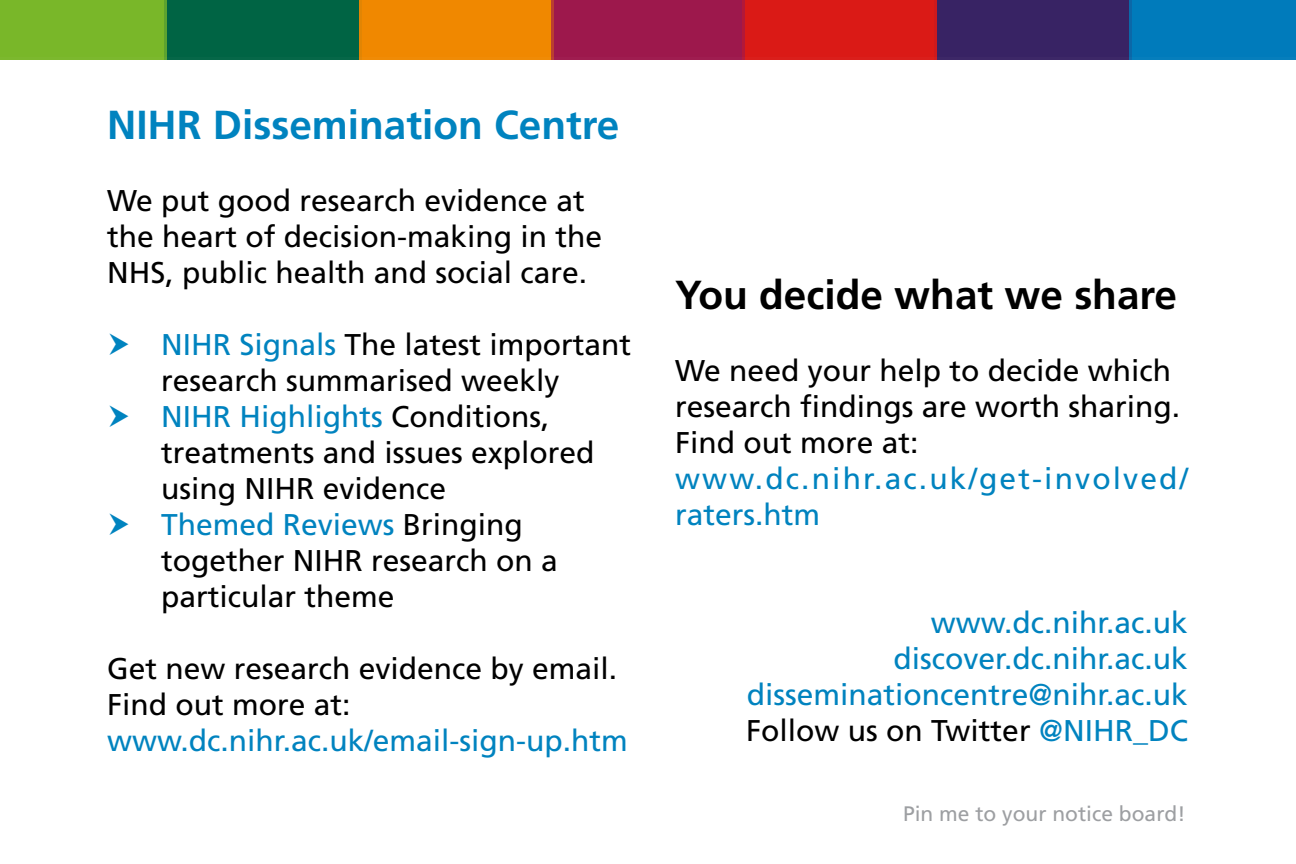
<style>
.page{position:relative;width:1296px;height:864px;background:#fff}
.page>*{position:absolute;margin:0;border:0;box-sizing:border-box;transform-origin:0 0}
.t1{font:700 40.5px "Frutiger LT Std";color:#0083bf}
.t2{font:700 40.5px "Frutiger LT Std";color:#000}
.t3{font:30px/36px "Frutiger LT Std";color:#000}
.t4{font:30px/36px "Frutiger LT Std";color:#0083bf;text-align:right}
.t5{font:30px/36px "Frutiger LT Std";letter-spacing:.07em;color:#0083bf}
.t6{font:21px "Frutiger LT Std";color:#9d9fa2}
.s1{color:#0083bf}
.s2{color:#000}
</style>
<div class="page">
<img style="left:0;top:0;width:1296px;height:59px">
<h1 class="t1" style="left:107px;top:101px;width:514px">NIHR Dissemination Centre</h1>
<p class="t3" style="left:107px;top:183px;width:497px">We put good research evidence at the heart of decision-making in the<br>NHS, public health and social care.</p>
<p class="t3" style="left:161px;top:327px;width:472px"><span class="s1">NIHR Signals</span> The latest important research summarised weekly<br><span class="s1">NIHR Highlights</span> Conditions, treatments and issues explored using NIHR evidence<br><span class="s1">Themed Reviews</span> Bringing together NIHR research on a particular theme</p>
<p class="t3" style="left:107px;top:651px;width:512px">Get new research evidence by email.<br>Find out more at:</p>
<p class="t4" style="left:107px;top:723px;width:522px">www.dc.nihr.ac.uk/email-sign-up.htm</p>
<h1 class="t2" style="left:675px;top:271px;width:503px">You decide what we share</h1>
<p class="t3" style="left:675px;top:352px;width:507px">We need your help to decide which research findings are worth sharing.<br>Find out more at:</p>
<p class="t5" style="left:675px;top:460px;width:514px">www.dc.nihr.ac.uk/get-involved/ raters.htm</p>
<p class="t4" style="left:746px;top:604px;width:443px">www.dc.nihr.ac.uk discover.dc.nihr.ac.uk disseminationcentre@nihr.ac.uk<br><span class="s2">Follow us on Twitter</span> @NIHR_DC</p>
<p class="t6" style="left:903px;top:801px;width:284px">Pin me to your notice board!</p>
</div>
